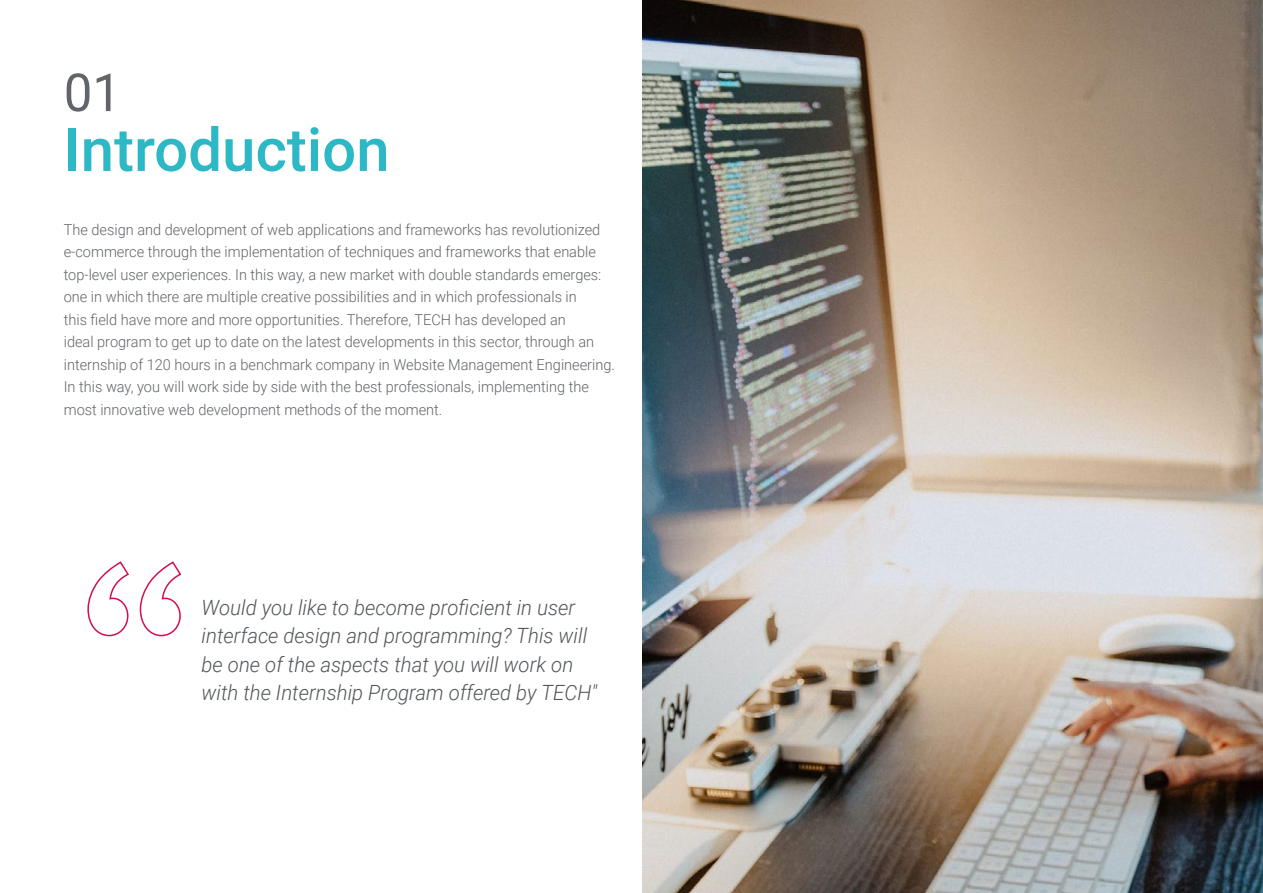
<style>
.page{position:relative;width:1263px;height:893px;background:#fff}
.page>*{position:absolute;margin:0;border:0;box-sizing:border-box;transform-origin:0 0}
.t1{font:500 60px "Roboto";color:#2db8c5}
.t2{font:52.5px "Roboto";color:#61646a}
.t3{font:italic 300 21px/28.5px "Roboto";color:#52555b}
.t4{font:300 15px/22.5px "Roboto";color:#61646a}
</style>
<div class="page">
<svg style="left:87px;top:561px;width:95px;height:76px"></svg>
<img style="left:642px;top:0;width:621px;height:893px">
<h2 class="t2" style="left:64px;top:56px;width:59px">01</h2>
<h1 class="t1" style="left:64px;top:108px;width:327px">Introduction</h1>
<p class="t4" style="left:64px;top:217px;width:553px">The design and development of web applications and frameworks has revolutionized e-commerce through the implementation of techniques and frameworks that enable top-level user experiences. In this way, a new market with double standards emerges: one in which there are multiple creative possibilities and in which professionals in<br>this field have more and more opportunities. Therefore, TECH has developed an<br>ideal program to get up to date on the latest developments in this sector, through an internship of 120 hours in a benchmark company in Website Management Engineering.<br>In this way, you will work side by side with the best professionals, implementing the most innovative web development methods of the moment.</p>
<h3 class="t3" style="left:202px;top:592px;width:397px">Would you like to become proficient in user interface design and programming? This will be one of the aspects that you will work on with the Internship Program offered by TECH"</h3>
</div>
